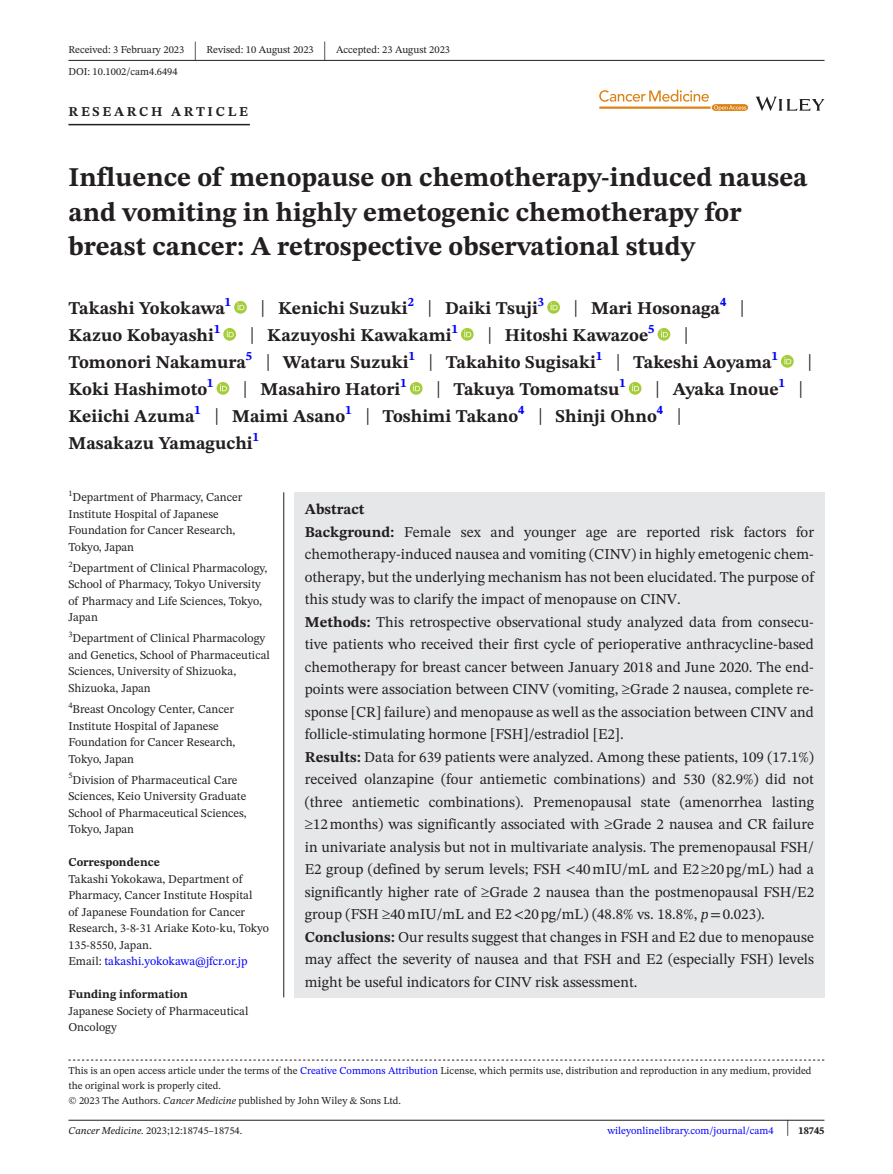
<style>
.page{position:relative;width:893px;height:1174px;background:#fff}
.page>*{position:absolute;margin:0;border:0;box-sizing:border-box;transform-origin:0 0}
.t1{font:700 27px/34.5px "STIX Two Text";color:#231f20}
.t2{font:25.65px "STIX Two Text";color:#231f20;scale:.49 1}
.t3{font:23.4px "STIX Two Text";color:#231f20;scale:.77 1}
.t4{font:700 18px/27px "STIX Two Text";color:#231f20}
.t5{font:15px/22.5px "STIX Two Text";color:#231f20}
.t6{font:700 13.5px "STIX Two Text";letter-spacing:.2em;color:#231f20}
.t7{font:700 12.6px "STIX Two Text";color:#00f}
.t8{font:12px/16.5px "STIX Two Text";color:#231f20}
.t9{font:700 12px "STIX Two Text";color:#231f20}
.t10{font:10.5px/15px "STIX Two Text";color:#231f20}
.t11{font:10.5px "STIX Two Text";color:#00f}
.s1{font-weight:400;font-size:23.4px}
.s2{font-weight:400;font-size:23.4px;color:#231f20}
.s3{color:#00f}
.s4{font-weight:700}
.s5{font-family:"STIX"}
.s6{font-style:italic}
.s7{font-size:22.2px;color:#231f20}
.s8{font-weight:700;color:#231f20}
</style>
<div class="page">
<hr style="left:68px;top:1119px;width:756px;height:1px;background:#231f20">
<svg style="left:756px;top:97px;width:68px;height:14px"></svg>
<svg style="left:599px;top:90px;width:149px;height:21px"></svg>
<hr style="left:68px;top:60px;width:756px;height:1px;background:#231f20">
<hr style="left:68px;top:124px;width:182px;height:1px;background:#231f20">
<svg style="left:234px;top:301px;width:13px;height:13px"></svg>
<svg style="left:238px;top:303px;width:6px;height:7px"></svg>
<svg style="left:547px;top:301px;width:13px;height:13px"></svg>
<svg style="left:551px;top:303px;width:6px;height:7px"></svg>
<svg style="left:223px;top:328px;width:13px;height:13px"></svg>
<svg style="left:227px;top:330px;width:7px;height:7px"></svg>
<svg style="left:461px;top:328px;width:13px;height:13px"></svg>
<svg style="left:464px;top:330px;width:7px;height:7px"></svg>
<svg style="left:657px;top:328px;width:13px;height:13px"></svg>
<svg style="left:661px;top:330px;width:7px;height:7px"></svg>
<svg style="left:781px;top:355px;width:13px;height:13px"></svg>
<svg style="left:784px;top:357px;width:7px;height:7px"></svg>
<svg style="left:217px;top:382px;width:12px;height:13px"></svg>
<svg style="left:220px;top:384px;width:7px;height:7px"></svg>
<svg style="left:410px;top:382px;width:12px;height:13px"></svg>
<svg style="left:413px;top:384px;width:7px;height:7px"></svg>
<svg style="left:629px;top:382px;width:12px;height:13px"></svg>
<svg style="left:632px;top:384px;width:7px;height:7px"></svg>
<svg style="left:68px;top:1059px;width:756px;height:1px"></svg>
<div style="left:294px;top:492px;width:530px;height:505px;background:#e6e7e9"></div>
<hr style="left:283px;top:492px;width:1px;height:505px;background:#231f20">
<p class="t10" style="left:68px;top:42px;width:117px">Received: 3 February 2023</p>
<h2 class="t2" style="left:194px;top:32px;width:8px">|</h2>
<p class="t10" style="left:206px;top:42px;width:109px">Revised: 10 August 2023</p>
<h2 class="t2" style="left:323px;top:32px;width:8px">|</h2>
<p class="t10" style="left:336px;top:42px;width:116px">Accepted: 23 August 2023</p>
<p class="t10" style="left:68px;top:64px;width:111px">DOI: 10.1002/cam4.6494</p>
<p class="t6" style="left:68px;top:101px;width:181px">RESEARCH ARTICLE</p>
<h1 class="t1" style="left:68px;top:161px;width:741px">Influence of menopause on chemotherapy-induced nausea and vomiting in highly emetogenic chemotherapy for breast cancer: A retrospective observational study</h1>
<p class="t4" style="left:68px;top:295px;width:164px">Takashi Yokokawa<sup>1</sup></p>
<p class="t4" style="left:261px;top:295px;width:285px"><span class="s1">|</span> Kenichi Suzuki<sup>2</sup> <span class="s1">|</span> Daiki Tsuji<sup>3</sup></p>
<p class="t4" style="left:574px;top:295px;width:173px"><span class="s1">|</span> Mari Hosonaga<sup>4</sup> <span class="s1">|</span></p>
<p class="t4" style="left:68px;top:322px;width:153px">Kazuo Kobayashi<sup>1</sup></p>
<p class="t4" style="left:250px;top:322px;width:210px"><span class="s1">|</span> Kazuyoshi Kawakami<sup>1</sup></p>
<p class="t4" style="left:487px;top:322px;width:169px"><span class="s1">|</span> Hitoshi Kawazoe<sup>5</sup></p>
<h3 class="t3" style="left:684px;top:318px;width:8px">|</h3>
<p class="t4" style="left:68px;top:349px;width:711px">Tomonori Nakamura<sup>5</sup> <span class="s1">|</span> Wataru Suzuki<sup>1</sup> <span class="s1">|</span> Takahito Sugisaki<sup>1</sup> <span class="s1">|</span> Takeshi Aoyama<sup>1</sup></p>
<h3 class="t3" style="left:807px;top:345px;width:8px">|</h3>
<p class="t4" style="left:68px;top:376px;width:147px">Koki Hashimoto<sup>1</sup></p>
<p class="t4" style="left:243px;top:376px;width:165px"><span class="s1">|</span> Masahiro Hatori<sup>1</sup></p>
<p class="t4" style="left:436px;top:376px;width:191px"><span class="s1">|</span> Takuya Tomomatsu<sup>1</sup></p>
<p class="t4" style="left:68px;top:376px;width:736px;text-indent:587px"><span class="s1">|</span> Ayaka Inoue<sup>1</sup> <span class="s1">|<br></span>Keiichi Azuma<sup>1</sup> <span class="s1">|</span> Maimi Asano<sup>1</sup> <span class="s1">|</span> Toshimi Takano<sup>4</sup> <span class="s1">|</span> Shinji Ohno</p>
<p class="t7" style="left:657px;top:400px;width:26px">4 <span class="s2">|</span></p>
<p class="t4" style="left:68px;top:430px;width:186px">Masakazu Yamaguchi</p>
<p class="t7" style="left:253px;top:427px;width:8px">1</p>
<p class="t8" style="left:68px;top:489px;width:175px"><sup>1</sup>Department of Pharmacy, Cancer<br>Institute Hospital of Japanese<br>Foundation for Cancer Research,<br>Tokyo, Japan</p>
<p class="t8" style="left:68px;top:559px;width:200px"><sup>2</sup>Department of Clinical Pharmacology,<br>School of Pharmacy, Tokyo University of Pharmacy and Life Sciences, Tokyo,<br>Japan</p>
<p class="t8" style="left:68px;top:630px;width:203px"><sup>3</sup>Department of Clinical Pharmacology and Genetics, School of Pharmaceutical<br>Sciences, University of Shizuoka,<br>Shizuoka, Japan</p>
<p class="t8" style="left:68px;top:700px;width:169px"><sup>4</sup>Breast Oncology Center, Cancer<br>Institute Hospital of Japanese<br>Foundation for Cancer Research,<br>Tokyo, Japan</p>
<p class="t8" style="left:68px;top:771px;width:180px"><sup>5</sup>Division of Pharmaceutical Care<br>Sciences, Keio University Graduate<br>School of Pharmaceutical Sciences,<br>Tokyo, Japan</p>
<p class="t9" style="left:68px;top:853px;width:93px">Correspondence</p>
<p class="t8" style="left:68px;top:870px;width:202px">Takashi Yokokawa, Department of Pharmacy, Cancer Institute Hospital<br>of Japanese Foundation for Cancer Research, 3-8-31 Ariake Koto-ku, Tokyo 135-8550, Japan.<br>Email: <span class="s3">takashi.yokokawa@jfcr.or.jp</span></p>
<p class="t9" style="left:68px;top:985px;width:121px">Funding information</p>
<p class="t8" style="left:68px;top:1002px;width:181px">Japanese Society of Pharmaceutical<br>Oncology</p>
<p class="t5" style="left:305px;top:498px;width:511px"><span class="s4">Abstract<br>Background:</span> Female sex and younger age are reported risk factors for chemotherapy-induced nausea and vomiting (CINV) in highly emetogenic chem&shy;otherapy, but the underlying mechanism has not been elucidated. The purpose of this study was to clarify the impact of menopause on CINV.<br><span class="s4">Methods:</span> This retrospective observational study analyzed data from consecu&shy;tive patients who received their first cycle of perioperative anthracycline-based chemotherapy for breast cancer between January 2018 and June 2020. The end&shy;points were association between CINV (vomiting, ≥Grade 2 nausea, complete re&shy;sponse [CR] failure) and menopause as well as the association between CINV and follicle-stimulating hormone [FSH]/estradiol [E2].<br><span class="s4">Results:</span> Data for 639 patients were analyzed. Among these patients, 109 (17.1%) received olanzapine (four antiemetic combinations) and 530 (82.9%) did not (three antiemetic combinations). Premenopausal state (amenorrhea lasting ≥12months) was significantly associated with ≥Grade 2 nausea and CR failure in univariate analysis but not in multivariate analysis. The premenopausal FSH/ E2 group (defined by serum levels; FSH <span class="s5">&lt;</span>40mIU/mL and E2≥20pg/mL) had a significantly higher rate of ≥Grade 2 nausea than the postmenopausal FSH/E2 group (FSH ≥40mIU/mL and E2<span class="s5">&lt;</span>20pg/mL) (48.8% vs. 18.8%, <span class="s6">p</span><span class="s5">=</span>0.023).<br><span class="s4">Conclusions:</span> Our results suggest that changes in FSH and E2 due to menopause may affect the severity of nausea and that FSH and E2 (especially FSH) levels might be useful indicators for CINV risk assessment.</p>
<p class="t10" style="left:68px;top:1063px;width:745px">This is an open access article under the terms of the <span class="s3">Creative Commons Attribution</span> License, which permits use, distribution and reproduction in any medium, provided the original work is properly cited.<br>© 2023 The Authors. <span class="s6">Cancer Medicine</span> published by John Wiley &amp; Sons Ltd.</p>
<p class="t10" style="left:68px;top:1123px;width:175px"><span class="s6">Cancer Medicine.</span> 2023;12:18745–18754.</p>
<p class="t11" style="left:607px;top:1123px;width:219px">wileyonlinelibrary.com/journal/cam4 <span class="s7">|</span> <span class="s8">18745</span></p>
</div>
